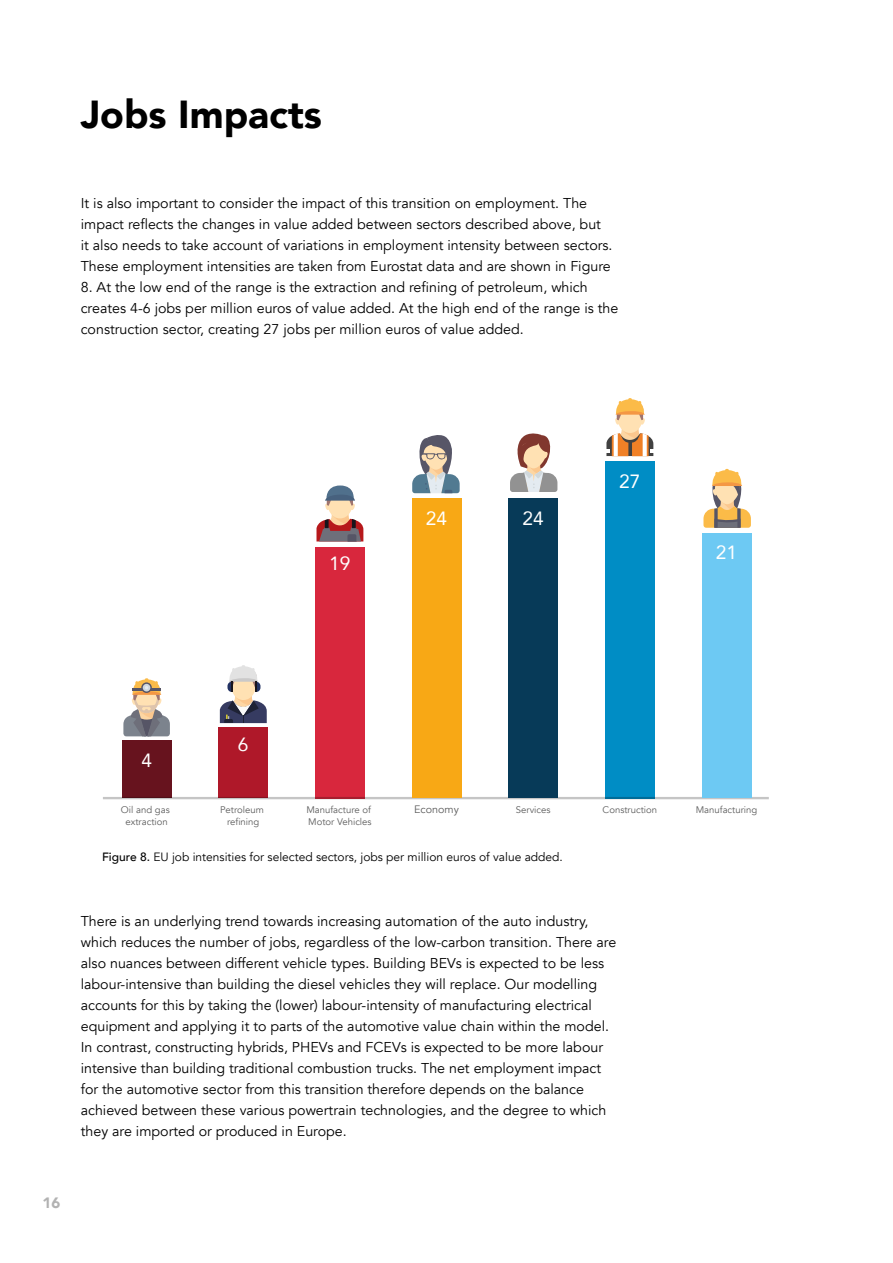
<style>
.page{position:relative;width:893px;height:1263px;background:#fff}
.page>*{position:absolute;margin:0;border:0;box-sizing:border-box;transform-origin:0 0}
.t1{font:900 39px "Avenir";color:#000}
.t2{font:19.05px "Avenir";color:#fff}
.t3{font:900 15px "Avenir";color:#b2b2b2}
.t4{font:14.25px/21px "Avenir";color:#000}
.t5{font:12px "Avenir";color:#000}
.t6{font:10.8px "Avenir";color:#5d5d5d}
.t7{font:9.6px/11.4px "Avenir";color:#5d5d5d;text-align:center}
.s1{font-weight:500}
</style>
<div class="page">
<div style="left:122px;top:741px;width:49px;height:57px;background:#67131e"></div>
<svg style="left:123px;top:678px;width:47px;height:58px"></svg>
<div style="left:219px;top:728px;width:49px;height:70px;background:#af1829"></div>
<svg style="left:220px;top:665px;width:47px;height:58px"></svg>
<div style="left:315px;top:547px;width:50px;height:251px;background:#d8273d"></div>
<svg style="left:316px;top:485px;width:47px;height:56px"></svg>
<div style="left:605px;top:461px;width:50px;height:337px;background:#008dc5"></div>
<svg style="left:606px;top:398px;width:48px;height:58px"></svg>
<hr style="left:103px;top:797px;width:666px;height:2px;background:#000">
<div style="left:702px;top:533px;width:49px;height:265px;background:#6dc9f3"></div>
<svg style="left:703px;top:469px;width:48px;height:59px"></svg>
<div style="left:508px;top:499px;width:50px;height:299px;background:#073a58"></div>
<svg style="left:510px;top:433px;width:47px;height:59px"></svg>
<div style="left:412px;top:499px;width:49px;height:299px;background:#f8a815"></div>
<svg style="left:412px;top:435px;width:48px;height:58px"></svg>
<h1 class="t1" style="left:81px;top:98px;width:243px">Jobs Impacts</h1>
<p class="t4" style="left:81px;top:194px;width:533px">It is also important to consider the impact of this transition on employment. The impact reflects the changes in value added between sectors described above, but it also needs to take account of variations in employment intensity between sectors.<br>These employment intensities are taken from Eurostat data and are shown in Figure</p>
<p class="t4" style="left:81px;top:277px;width:539px">8. At the low end of the range is the extraction and refining of petroleum, which creates 4-6 jobs per million euros of value added. At the high end of the range is the construction sector, creating 27 jobs per million euros of value added.</p>
<h2 class="t2" style="left:329px;top:552px;width:23px">19</h2>
<h2 class="t2" style="left:426px;top:507px;width:23px">24</h2>
<h2 class="t2" style="left:523px;top:507px;width:23px">24</h2>
<h2 class="t2" style="left:619px;top:470px;width:23px">27</h2>
<h2 class="t2" style="left:716px;top:541px;width:23px">21</h2>
<h2 class="t2" style="left:141px;top:749px;width:12px">4</h2>
<p class="t7" style="left:121px;top:805px;width:50px">Oil and gas extraction</p>
<h2 class="t2" style="left:238px;top:733px;width:12px">6</h2>
<p class="t7" style="left:220px;top:805px;width:45px">Petroleum refining</p>
<p class="t7" style="left:306px;top:805px;width:67px;text-align:left">Manufacture of<br>Motor Vehicles</p>
<p class="t6" style="left:414px;top:805px;width:46px">Economy</p>
<p class="t7" style="left:516px;top:805px;width:36px">Services</p>
<p class="t5" style="left:102px;top:852px;width:462px"><span class="s1">Figure 8.</span> EU job intensities for selected sectors, jobs per million euros of value added.</p>
<p class="t7" style="left:603px;top:805px;width:56px">Construction</p>
<p class="t4" style="left:81px;top:912px;width:537px">There is an underlying trend towards increasing automation of the auto industry, which reduces the number of jobs, regardless of the low-carbon transition. There are also nuances between different vehicle types. Building BEVs is expected to be less labour-intensive than building the diesel vehicles they will replace. Our modelling accounts for this by taking the (lower) labour-intensity of manufacturing electrical equipment and applying it to parts of the automotive value chain within the model.<br>In contrast, constructing hybrids, PHEVs and FCEVs is expected to be more labour intensive than building traditional combustion trucks. The net employment impact for the automotive sector from this transition therefore depends on the balance achieved between these various powertrain technologies, and the degree to which they are imported or produced in Europe.</p>
<p class="t3" style="left:43px;top:1196px;width:19px">16</p>
<p class="t7" style="left:696px;top:805px;width:63px">Manufacturing</p>
</div>
